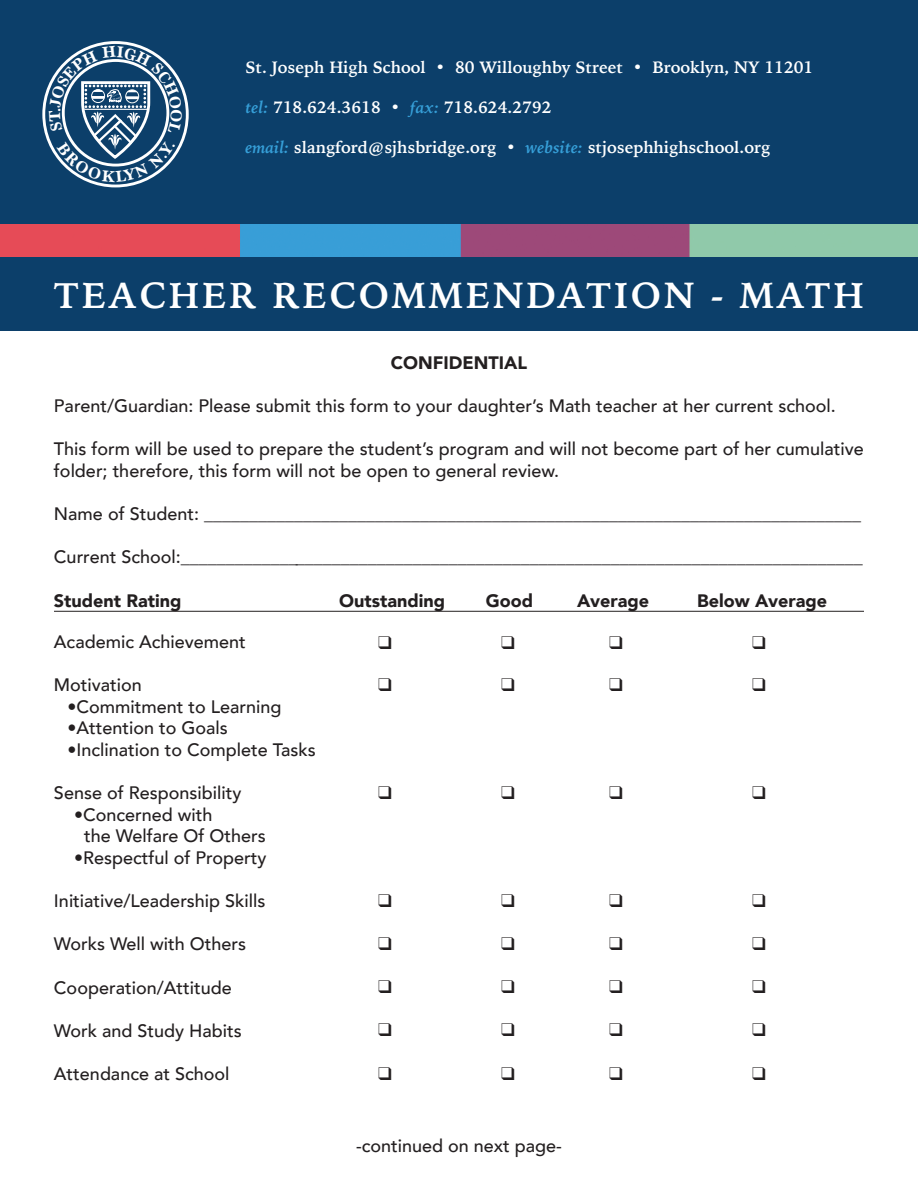
<style>
.page{position:relative;width:918px;height:1188px;background:#fff}
.page>*{position:absolute;margin:0;border:0;box-sizing:border-box;transform-origin:0 0}
.t1{font:700 36px "Iowan Old Style";letter-spacing:.08em;color:#fff}
.t2{font:500 18px/21.6px "Avenir";color:#231f20}
.t3{font:900 18px "Avenir";color:#231f20}
.t4{font:700 16.5px "Iowan Old Style";color:#fff}
.s1{font-style:italic;color:#369fd8}
</style>
<div class="page">
<div style="left:0;top:0;width:918px;height:330px;background:#0c3f6a"></div>
<img style="left:0;top:225px;width:918px;height:31px">
<div style="left:42px;top:41px;width:147px;height:146px;border:3px solid #fff;border-radius:50%"></div>
<hr style="left:54px;top:611px;width:810px;height:1px;background:#231f20">
<svg style="left:49px;top:46px;width:133px;height:136px"></svg>
<p class="t4" style="left:246px;top:53px;width:569px">St. Joseph High School • 80 Willoughby Street • Brooklyn, NY 11201</p>
<p class="t4" style="left:246px;top:92px;width:308px"><span class="s1">tel:</span> 718.624.3618 • <span class="s1">fax:</span> 718.624.2792</p>
<p class="t4" style="left:246px;top:132px;width:526px"><span class="s1">email:</span> slangford@sjhsbridge.org • <span class="s1">website:</span> stjosephhighschool.org</p>
<h1 class="t1" style="left:54px;top:263px;width:812px">TEACHER RECOMMENDATION - MATH</h1>
<p class="t3" style="left:391px;top:347px;width:138px">CONFIDENTIAL</p>
<p class="t2" style="left:54px;top:394px;width:783px">Parent/Guardian: Please submit this form to your daughter’s Math teacher at her current school.</p>
<p class="t2" style="left:54px;top:437px;width:811px">This form will be used to prepare the student’s program and will not become part of her cumulative folder; therefore, this form will not be open to general review.</p>
<p class="t2" style="left:54px;top:502px;width:809px">Name of Student: _________________________________________________________________________</p>
<p class="t2" style="left:54px;top:545px;width:810px">Current School:____________________________________________________________________________</p>
<p class="t3" style="left:54px;top:585px;width:129px">Student Rating</p>
<p class="t3" style="left:339px;top:585px;width:107px">Outstanding</p>
<p class="t3" style="left:486px;top:585px;width:49px">Good</p>
<p class="t3" style="left:577px;top:585px;width:74px">Average</p>
<p class="t3" style="left:697px;top:585px;width:131px">Below Average</p>
<p class="t2" style="left:54px;top:630px;width:193px">Academic Achievement</p>
<p class="t2" style="left:54px;top:673px;width:90px">Motivation</p>
<p class="t2" style="left:67px;top:695px;width:216px">•Commitment to Learning</p>
<p class="t2" style="left:67px;top:716px;width:162px">•Attention to Goals</p>
<p class="t2" style="left:67px;top:738px;width:250px">•Inclination to Complete Tasks</p>
<p class="t2" style="left:54px;top:781px;width:189px">Sense of Responsibility</p>
<p class="t2" style="left:84px;top:803px;width:183px;text-indent:-10px">•Concerned with<br>the Welfare Of Others</p>
<p class="t2" style="left:74px;top:846px;width:194px">•Respectful of Property</p>
<p class="t2" style="left:54px;top:889px;width:213px">Initiative/Leadership Skills</p>
<p class="t2" style="left:54px;top:932px;width:194px">Works Well with Others</p>
<p class="t2" style="left:54px;top:976px;width:179px">Cooperation/Attitude</p>
<p class="t2" style="left:54px;top:1019px;width:189px">Work and Study Habits</p>
<p class="t2" style="left:54px;top:1062px;width:177px">Attendance at School</p>
<p class="t2" style="left:356px;top:1134px;width:207px">-continued on next page-</p>
</div>
